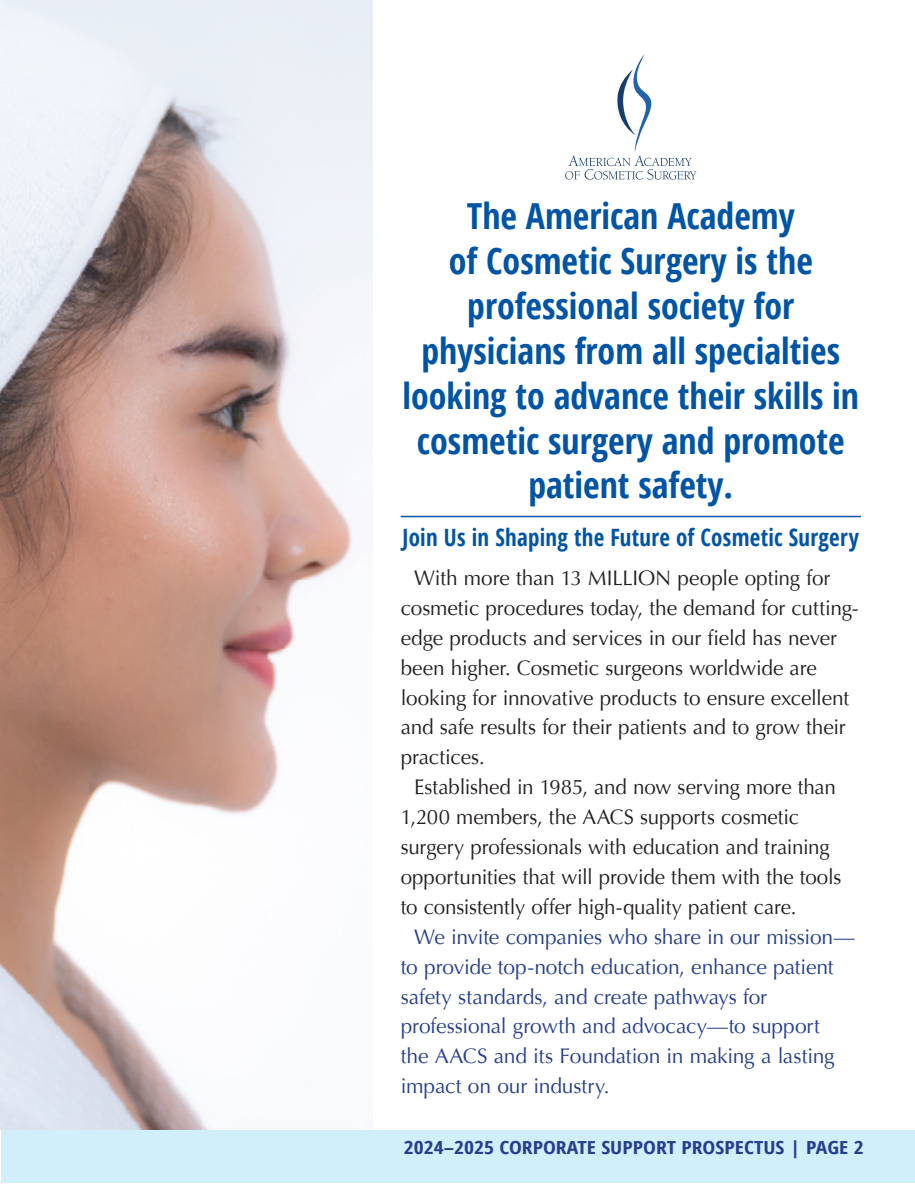
<style>
.page{position:relative;width:915px;height:1184px;background:#fff}
.page>*{position:absolute;margin:0;border:0;box-sizing:border-box;transform-origin:0 0}
.t1{font:700 condensed 35.85px/44.8px "Open Sans";color:#0054a6;text-align:center}
.Body_text_indent{font:700 condensed 23.85px "Open Sans";letter-spacing:.01em;color:#0054a6;scale:.96 1}
.Body_text_indent-2{font:20.85px/29.8px "Optima";letter-spacing:-.005em;color:#231f20}
.Body_text_indent-3{font:20.85px/29.8px "Optima";letter-spacing:-.005em;color:#253f8e}
.t2{font:700 condensed 18px "Open Sans";color:#253f8e;scale:1.2 1}
</style>
<div class="page">
<hr style="left:400px;top:516px;width:461px;height:1px;background:#0054a6">
<div style="left:1px;top:1130px;width:913px;height:53px;background:#d1eefb"></div>
<img style="left:0;top:0;width:372px;height:1130px">
<svg style="left:565px;top:54px;width:131px;height:126px"></svg>
<p class="t1" style="left:402px;top:193px;width:458px">The American Academy<br>of Cosmetic Surgery is the professional society for physicians from all specialties looking to advance their skills in cosmetic surgery and promote patient safety.</p>
<p class="Body_text_indent" style="left:402px;top:521px;width:477px">Join Us in Shaping the Future of Cosmetic Surgery</p>
<p class="Body_text_indent-2" style="left:400px;top:563px;width:459px;text-indent:14px">With more than 13 MILLION people opting for cosmetic procedures today, the demand for cutting&shy;edge products and services in our field has never been higher. Cosmetic surgeons worldwide are looking for innovative products to ensure excellent and safe results for their patients and to grow their practices.</p>
<p class="Body_text_indent-2" style="left:400px;top:772px;width:442px;text-indent:14px">Established in 1985, and now serving more than 1,200 members, the AACS supports cosmetic surgery professionals with education and training opportunities that will provide them with the tools to consistently offer high-quality patient care.</p>
<p class="Body_text_indent-3" style="left:400px;top:922px;width:455px;text-indent:14px">We invite companies who share in our mission— to provide top-notch education, enhance patient safety standards, and create pathways for professional growth and advocacy—to support<br>the AACS and its Foundation in making a lasting impact on our industry.</p>
<p class="t2" style="left:404px;top:1134px;width:385px">2024–2025 CORPORATE SUPPORT PROSPECTUS | PAGE 2</p>
</div>
